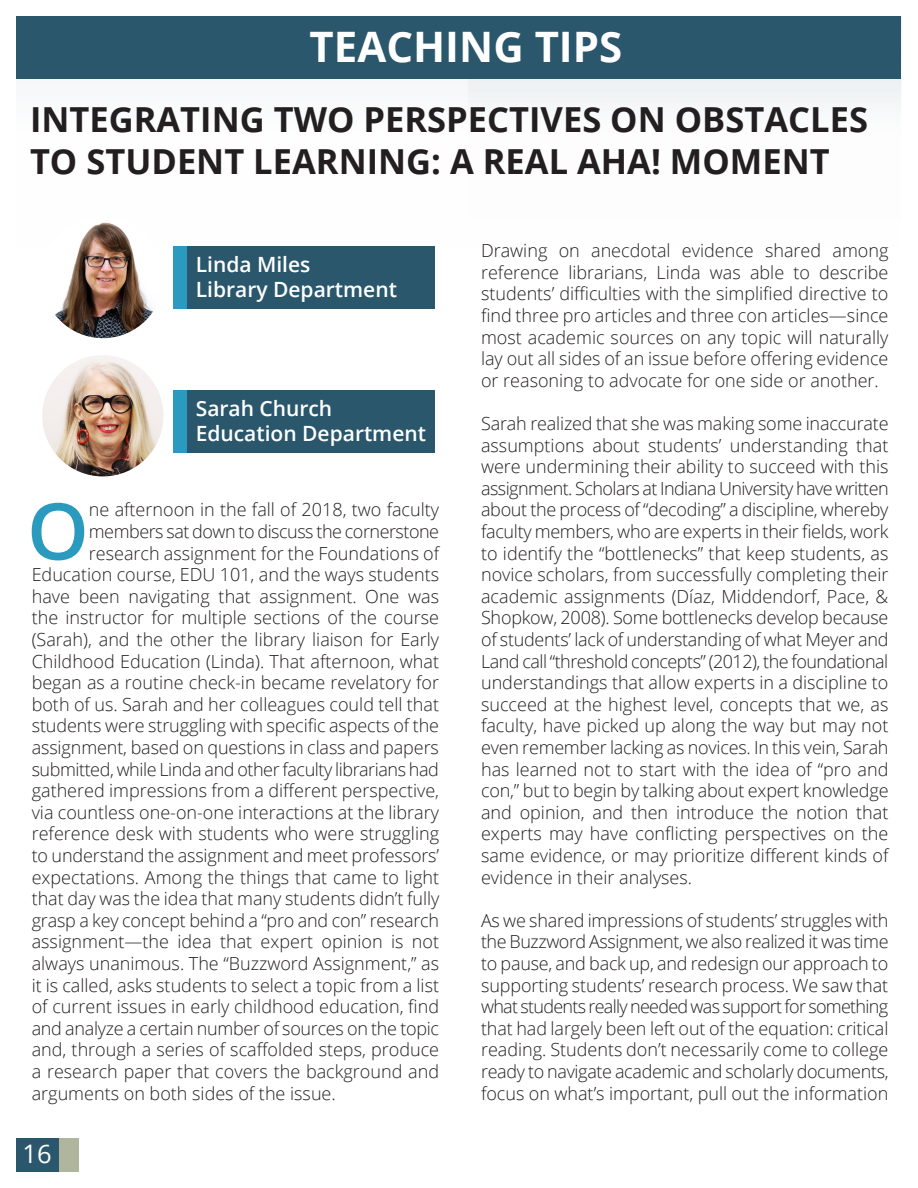
<style>
.page{position:relative;width:918px;height:1188px;background:#fff}
.page>*{position:absolute;margin:0;border:0;box-sizing:border-box;transform-origin:0 0}
.t1{font:600 78.45px "Open Sans";color:#2a9abe}
.t2{font:700 42px "Open Sans";color:#fff}
.t3{font:700 34.5px/41.4px "Open Sans";color:#231f20}
.t4{font:25.5px "Open Sans";color:#fff}
.t5{font:600 21px/25.2px "Open Sans";color:#fff}
.t6{font:300 18px/21.6px "Open Sans";color:#231f20;text-align:justify}
.t7{font:300 18px "Open Sans";letter-spacing:-.025em;color:#231f20}
</style>
<div class="page">
<div style="left:16px;top:1138px;width:43px;height:34px;background:#2a576c"></div>
<div style="left:59px;top:1138px;width:20px;height:34px;background:#b0b59e"></div>
<div style="left:173px;top:246px;width:262px;height:63px;background:#2a576c"></div>
<svg style="left:16px;top:16px;width:886px;height:90px;fill:#2a576c"></svg>
<img style="left:42px;top:217px;width:122px;height:121px;border-radius:61px">
<div style="left:173px;top:246px;width:14px;height:63px;background:#2a9abe"></div>
<img style="left:42px;top:355px;width:122px;height:121px;border-radius:61px">
<div style="left:173px;top:391px;width:262px;height:62px;background:#2a576c"></div>
<div style="left:173px;top:391px;width:14px;height:62px;background:#2a9abe"></div>
<p class="t2" style="left:310px;top:17px;width:314px">TEACHING TIPS</p>
<p class="t3" style="left:30px;top:98px;width:840px">INTEGRATING TWO PERSPECTIVES ON OBSTACLES<br>TO STUDENT LEARNING: A REAL AHA! MOMENT</p>
<p class="t5" style="left:196px;top:251px;width:116px">Linda Miles</p>
<p class="t5" style="left:196px;top:276px;width:203px">Library Department</p>
<p class="t5" style="left:196px;top:395px;width:232px">Sarah Church<br>Education Department</p>
<p class="t1" style="left:27px;top:477px;width:63px">O</p>
<p class="t6" style="left:89px;top:499px;width:352px">ne afternoon in the fall of 2018, two faculty</p>
<p class="t7" style="left:89px;top:519px;width:352px">members sat down to discuss the cornerstone</p>
<p class="t6" style="left:89px;top:542px;width:352px">research assignment for the Foundations of</p>
<p class="t6" style="left:32px;top:563px;width:409px">Education course, EDU 101, and the ways students</p>
<p class="t6" style="left:32px;top:585px;width:409px">have been navigating that assignment. One was</p>
<p class="t6" style="left:32px;top:607px;width:409px">the instructor for multiple sections of the course</p>
<p class="t6" style="left:32px;top:628px;width:409px">(Sarah), and the other the library liaison for Early</p>
<p class="t6" style="left:32px;top:650px;width:409px">Childhood Education (Linda). That afternoon, what</p>
<p class="t6" style="left:32px;top:671px;width:409px">began as a routine check-in became revelatory for</p>
<p class="t6" style="left:32px;top:693px;width:409px">both of us. Sarah and her colleagues could tell that</p>
<p class="t6" style="left:32px;top:715px;width:409px">students were struggling with specific aspects of the</p>
<p class="t6" style="left:32px;top:736px;width:409px">assignment, based on questions in class and papers</p>
<p class="t7" style="left:32px;top:757px;width:409px">submitted, while Linda and other faculty librarians had</p>
<p class="t6" style="left:32px;top:779px;width:409px">gathered impressions from a different perspective,</p>
<p class="t6" style="left:32px;top:801px;width:409px">via countless one-on-one interactions at the library</p>
<p class="t6" style="left:32px;top:823px;width:409px">reference desk with students who were struggling</p>
<p class="t6" style="left:32px;top:844px;width:409px">to understand the assignment and meet professors’</p>
<p class="t6" style="left:32px;top:866px;width:409px">expectations. Among the things that came to light</p>
<p class="t6" style="left:32px;top:887px;width:409px">that day was the idea that many students didn’t fully</p>
<p class="t6" style="left:32px;top:909px;width:409px">grasp a key concept behind a “pro and con” research</p>
<p class="t6" style="left:32px;top:931px;width:409px">assignment—the idea that expert opinion is not</p>
<p class="t6" style="left:32px;top:952px;width:409px">always unanimous. The “Buzzword Assignment,” as</p>
<p class="t6" style="left:32px;top:974px;width:409px">it is called, asks students to select a topic from a list</p>
<p class="t6" style="left:32px;top:995px;width:409px">of current issues in early childhood education, find</p>
<p class="t6" style="left:32px;top:1017px;width:409px">and analyze a certain number of sources on the topic</p>
<p class="t6" style="left:32px;top:1039px;width:409px">and, through a series of scaffolded steps, produce</p>
<p class="t6" style="left:32px;top:1060px;width:409px">a research paper that covers the background and</p>
<p class="t6" style="left:32px;top:1082px;width:306px">arguments on both sides of the issue.</p>
<h3 class="t4" style="left:22px;top:1136px;width:31px">16</h3>
<p class="t6" style="left:481px;top:239px;width:409px">Drawing on anecdotal evidence shared among reference librarians, Linda was able to describe students’ difficulties with the simplified directive to find three pro articles and three con articles—since most academic sources on any topic will naturally lay out all sides of an issue before offering evidence or reasoning to advocate for one side or another.</p>
<p class="t6" style="left:481px;top:412px;width:409px">Sarah realized that she was making some inaccurate assumptions about students’ understanding that were undermining their ability to succeed with this assignment. Scholars at Indiana University have written about the process of “decoding” a discipline, whereby faculty members, who are experts in their fields, work to identify the “bottlenecks” that keep students, as novice scholars, from successfully completing their academic assignments (Díaz, Middendorf, Pace, &amp; Shopkow, 2008). Some bottlenecks develop because of students’ lack of understanding of what Meyer and Land call “threshold concepts” (2012), the foundational understandings that allow experts in a discipline to succeed at the highest level, concepts that we, as faculty, have picked up along the way but may not even remember lacking as novices. In this vein, Sarah has learned not to start with the idea of “pro and con,” but to begin by talking about expert knowledge and opinion, and then introduce the notion that experts may have conflicting perspectives on the same evidence, or may prioritize different kinds of evidence in their analyses.</p>
<p class="t6" style="left:481px;top:909px;width:409px">As we shared impressions of students’ struggles with the Buzzword Assignment, we also realized it was time to pause, and back up, and redesign our approach to supporting students’ research process. We saw that what students really needed was support for something that had largely been left out of the equation: critical reading. Students don’t necessarily come to college ready to navigate academic and scholarly documents, focus on what’s important, pull out the information</p>
</div>
